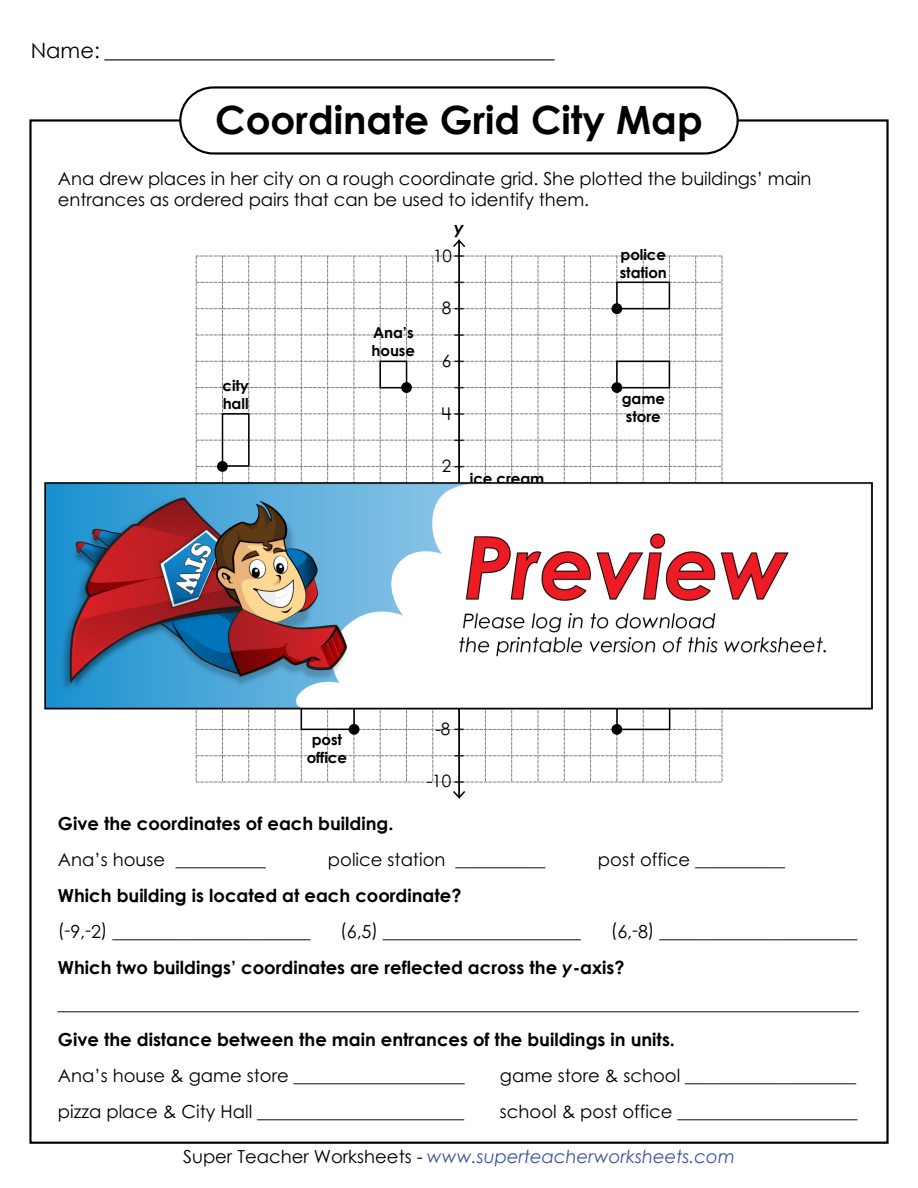
<style>
.page{position:relative;width:918px;height:1188px;background:#fff}
.page>*{position:absolute;margin:0;border:0;box-sizing:border-box;transform-origin:0 0}
.t1{font:700 39px "Century STW3";color:#000}
.t2{font:21px "Century Gothic 2";color:#000}
.t3{font:18px/36px "Century STW4";color:#000}
.t4{font:700 18px "Century STW4";color:#000}
.t5{font:18px/21.6px "Century STW3";letter-spacing:-.005em;color:#000}
.t6{font:italic 18px "Century Gothic 2";color:#3a53a3}
.t7{font:17.1px "Century STW4";color:#000}
.t8{font:italic 700 17.1px "Century STW4";color:#000}
.t9{font:700 15px/18px "Century STW4";letter-spacing:-.005em;color:#000}
.s1{font-weight:700}
.s2{font-weight:700;font-style:italic}
.s3{font-style:normal;color:#000}
</style>
<div class="page">
<div style="left:179px;top:86px;width:560px;height:69px;border:2px solid #000;border-radius:33px"></div>
<hr style="left:104px;top:59px;width:450px;height:1px;background:#000">
<svg style="left:195px;top:255px;width:528px;height:528px"></svg>
<hr style="left:458px;top:241px;width:2px;height:556px;background:#000">
<svg style="left:453px;top:791px;width:12px;height:8px"></svg>
<svg style="left:453px;top:239px;width:12px;height:8px"></svg>
<div style="left:217px;top:461px;width:11px;height:11px;background:#000;border-radius:50%"></div>
<div style="left:349px;top:724px;width:10px;height:11px;background:#000;border-radius:50%"></div>
<div style="left:611px;top:724px;width:11px;height:11px;background:#000;border-radius:50%"></div>
<div style="left:611px;top:382px;width:11px;height:11px;background:#000;border-radius:50%"></div>
<div style="left:401px;top:382px;width:11px;height:11px;background:#000;border-radius:50%"></div>
<div style="left:611px;top:303px;width:11px;height:11px;background:#000;border-radius:50%"></div>
<div style="left:301px;top:702px;width:54px;height:28px;border:2px solid #000"></div>
<div style="left:379px;top:361px;width:28px;height:27px;border:2px solid #000"></div>
<div style="left:616px;top:361px;width:54px;height:27px;border:2px solid #000"></div>
<div style="left:616px;top:282px;width:54px;height:27px;border:2px solid #000"></div>
<div style="left:616px;top:623px;width:54px;height:107px;border:2px solid #000"></div>
<div style="left:222px;top:413px;width:28px;height:54px;border:2px solid #000"></div>
<img style="left:44px;top:465px;width:828px;height:258px">
<p class="t2" style="left:31px;top:36px;width:71px">Name:</p>
<h1 class="t1" style="left:215px;top:90px;width:489px">Coordinate Grid City Map</h1>
<p class="t5" style="left:58px;top:167px;width:755px">Ana drew places in her city on a rough coordinate grid. She plotted the buildings’ main entrances as ordered pairs that can be used to identify them.</p>
<p class="t9" style="left:223px;top:375px;width:28px">city hall</p>
<p class="t9" style="left:372px;top:323px;width:45px">Ana’s house</p>
<p class="t8" style="left:454px;top:215px;width:11px">y</p>
<p class="t7" style="left:433px;top:244px;width:20px">10</p>
<p class="t7" style="left:442px;top:296px;width:11px">8</p>
<p class="t7" style="left:442px;top:349px;width:11px">6</p>
<p class="t7" style="left:442px;top:402px;width:11px">4</p>
<p class="t7" style="left:442px;top:453px;width:11px">2</p>
<p class="t9" style="left:470px;top:468px;width:76px">ice cream</p>
<p class="t9" style="left:620px;top:245px;width:49px">police station</p>
<p class="t9" style="left:622px;top:389px;width:45px">game store</p>
<p class="t9" style="left:307px;top:730px;width:42px;text-align:center">post office</p>
<p class="t7" style="left:435px;top:717px;width:16px">-8</p>
<p class="t7" style="left:427px;top:769px;width:26px">-10</p>
<p class="t4" style="left:58px;top:809px;width:337px">Give the coordinates of each building.</p>
<p class="t3" style="left:58px;top:841px;width:209px">Ana’s house __________</p>
<p class="t3" style="left:328px;top:841px;width:219px">police station __________</p>
<p class="t3" style="left:598px;top:841px;width:189px">post office __________</p>
<p class="t4" style="left:58px;top:881px;width:405px">Which building is located at each coordinate?</p>
<p class="t3" style="left:58px;top:913px;width:254px">(-9,-2) ______________________</p>
<p class="t3" style="left:340px;top:913px;width:242px">(6,5) ______________________</p>
<p class="t3" style="left:58px;top:913px;width:803px;text-indent:553px">(6,-8) ______________________<br><span class="s1">Which two buildings’ coordinates are reflected across the</span> <span class="s2">y</span><span class="s1">-axis? </span>_________________________________________________________________________________________</p>
<p class="t4" style="left:58px;top:1025px;width:619px">Give the distance between the main entrances of the buildings in units.</p>
<p class="t3" style="left:58px;top:1057px;width:408px">Ana’s house &amp; game store ___________________</p>
<p class="t3" style="left:500px;top:1057px;width:358px">game store &amp; school ___________________</p>
<p class="t3" style="left:58px;top:1093px;width:408px">pizza place &amp; City Hall _______________________</p>
<p class="t3" style="left:500px;top:1093px;width:359px">school &amp; post office ____________________</p>
<p class="t6" style="left:183px;top:1143px;width:553px"><span class="s3">Super Teacher Worksheets -</span> www.superteacherworksheets.com</p>
</div>
